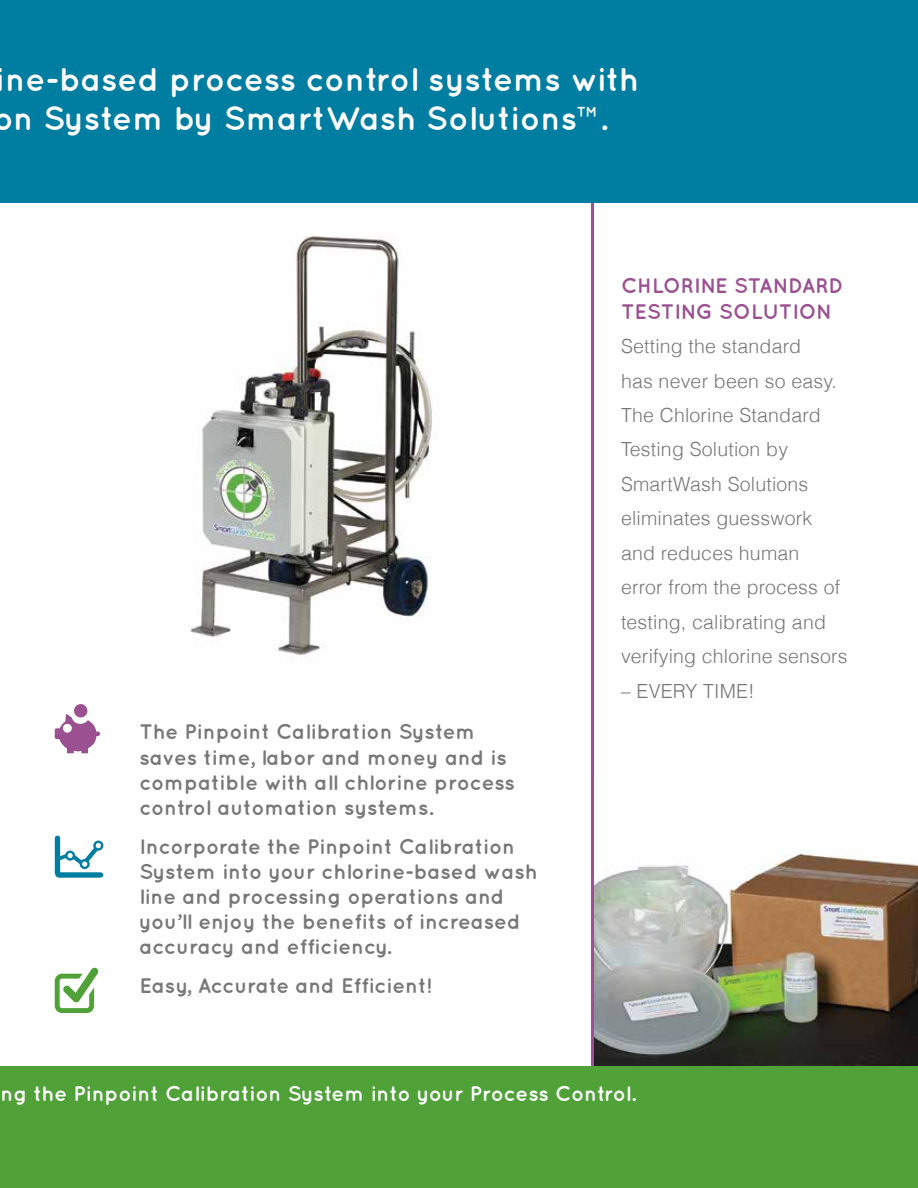
<style>
.page{position:relative;width:918px;height:1188px;background:#fff}
.page>*{position:absolute;margin:0;border:0;box-sizing:border-box;transform-origin:0 0}
.t1{font:700 33px/39.6px "Quicksand";color:#fff}
.t2{font:700 21px/25.2px "Quicksand";color:#777}
.t3{font:700 21px "Quicksand";color:#fff}
.t4{font:700 21px/25.2px "Quicksand";color:#9a5091}
.t5{font:300 19.5px/34.5px "Helvetica";letter-spacing:.01em;color:#777}
</style>
<div class="page">
<img style="left:594px;top:853px;width:324px;height:213px">
<hr style="left:591px;top:180px;width:3px;height:910px;background:#9a5091">
<img style="left:189px;top:236px;width:243px;height:422px">
<div style="left:0;top:1066px;width:918px;height:122px;background:#4fa138"></div>
<div style="left:0;top:0;width:918px;height:202px;background:#007ea2"></div>
<h1 class="t1" style="left:-6px;top:58px;width:647px">ine-based process control systems with on System by SmartWash Solutions™.</h1>
<p class="t2" style="left:140px;top:719px;width:377px">The Pinpoint Calibration System saves time, labor and money and is compatible with all chlorine process control automation systems.</p>
<p class="t2" style="left:140px;top:833px;width:400px">Incorporate the Pinpoint Calibration System into your chlorine-based wash line and processing operations and you’ll enjoy the benefits of increased accuracy and efficiency.</p>
<p class="t2" style="left:140px;top:973px;width:294px">Easy, Accurate and Efficient!</p>
<p class="t4" style="left:621px;top:273px;width:224px">CHLORINE STANDARD<br>TESTING SOLUTION</p>
<p class="t5" style="left:621px;top:328px;width:228px">Setting the standard<br>has never been so easy.<br>The Chlorine Standard<br>Testing Solution by<br>SmartWash Solutions eliminates guesswork and reduces human<br>error from the process of testing, calibrating and verifying chlorine sensors</p>
<p class="t5" style="left:621px;top:673px;width:135px">– EVERY TIME!</p>
<p class="t3" style="left:1px;top:1081px;width:637px">ng the Pinpoint Calibration System into your Process Control.</p>
</div>
